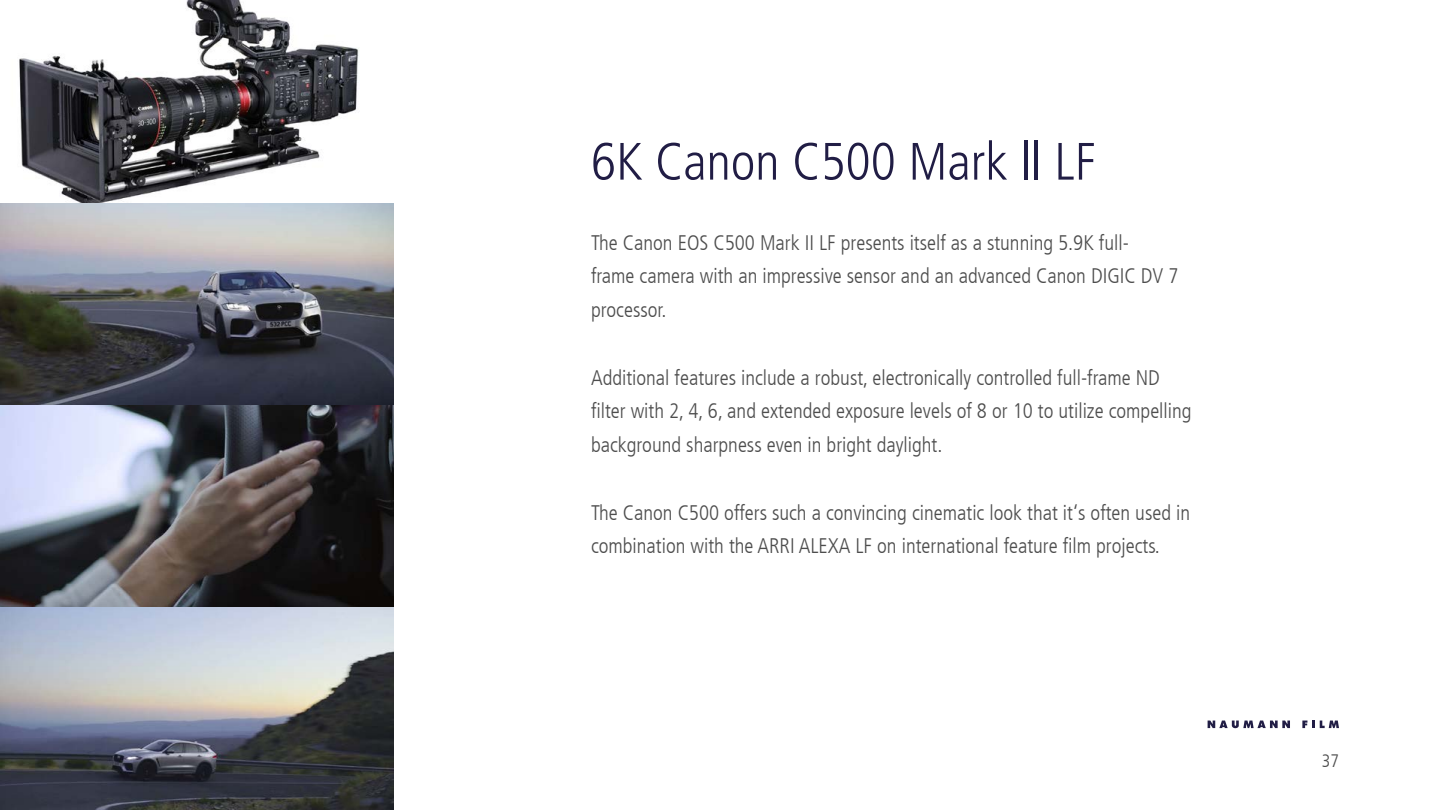
<style>
.page{position:relative;width:1440px;height:810px;background:#fff}
.page>*{position:absolute;margin:0;border:0;box-sizing:border-box;transform-origin:0 0}
.t1{font:300 condensed 52.5px "Frutiger LT";color:#211d45}
.t2{font:300 condensed 21px/33.8px "Frutiger LT";color:#4d4d4d}
.t3{font:300 condensed 18px "Frutiger LT";color:#4d4d4d}
</style>
<div class="page">
<svg style="left:1208px;top:721px;width:82px;height:7px"></svg>
<svg style="left:1302px;top:721px;width:37px;height:7px"></svg>
<img style="left:0;top:0;width:393px;height:810px">
<h1 class="t1" style="left:591px;top:132px;width:507px">6K Canon C500 Mark ll LF</h1>
<p class="t2" style="left:591px;top:226px;width:589px">The Canon EOS C500 Mark II LF presents itself as a stunning 5.9K full-<br>frame camera with an impressive sensor and an advanced Canon DIGIC DV 7 processor.</p>
<p class="t2" style="left:591px;top:361px;width:602px">Additional features include a robust, electronically controlled full-frame ND filter with 2, 4, 6, and extended exposure levels of 8 or 10 to utilize compelling background sharpness even in bright daylight.</p>
<p class="t2" style="left:591px;top:496px;width:601px">The Canon C500 offers such a convincing cinematic look that it‘s often used in combination with the ARRI ALEXA LF on international feature film projects.</p>
<p class="t3" style="left:1322px;top:751px;width:19px">37</p>
</div>
